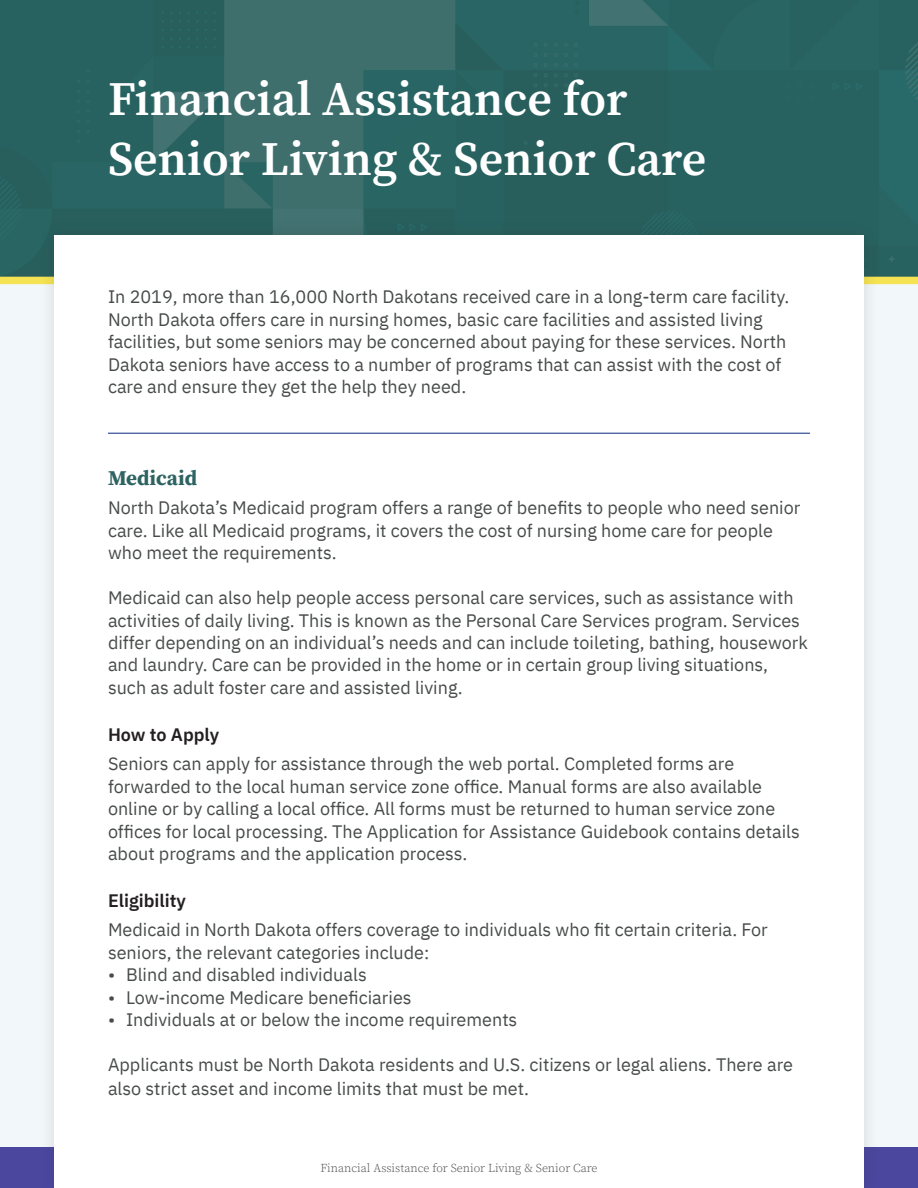
<style>
.page{position:relative;width:918px;height:1188px;background:#f2f7f9}
.page>*{position:absolute;margin:0;border:0;box-sizing:border-box;transform-origin:0 0}
.t1{font:600 48px/60px "Source Serif Pro";color:#fff}
.t2{font:700 21px "Source Serif Pro";color:#2d6361}
.t3{font:18px/22.5px "IBM Plex Sans";color:#474b49}
.t4{font:600 18px "IBM Plex Sans";color:#231f20}
.t5{font:300 12px "Source Serif Pro";color:#474b49}
</style>
<div class="page">
<svg style="left:0;top:0;width:918px;height:277px;background:#2c6462"></svg>
<div style="left:0;top:277px;width:918px;height:7px;background:#f5e353"></div>
<div style="left:0;top:1148px;width:918px;height:40px;background:#4b479f"></div>
<div style="left:39px;top:220px;width:841px;height:968px;background:#231f20;opacity:.15"></div>
<div style="left:54px;top:235px;width:810px;height:953px;background:#fff"></div>
<hr style="left:108px;top:433px;width:702px;height:1px;background:#253f8e">
<h1 class="t1" style="left:108px;top:69px;width:600px">Financial Assistance for<br>Senior Living &amp; Senior Care</h1>
<p class="t3" style="left:108px;top:284px;width:683px">In 2019, more than 16,000 North Dakotans received care in a long-term care facility.<br>North Dakota offers care in nursing homes, basic care facilities and assisted living facilities, but some seniors may be concerned about paying for these services. North Dakota seniors have access to a number of programs that can assist with the cost of care and ensure they get the help they need.</p>
<p class="t2" style="left:108px;top:464px;width:91px">Medicaid</p>
<p class="t3" style="left:108px;top:495px;width:694px">North Dakota’s Medicaid program offers a range of benefits to people who need senior care. Like all Medicaid programs, it covers the cost of nursing home care for people who meet the requirements.</p>
<p class="t3" style="left:108px;top:585px;width:702px">Medicaid can also help people access personal care services, such as assistance with activities of daily living. This is known as the Personal Care Services program. Services differ depending on an individual’s needs and can include toileting, bathing, housework and laundry. Care can be provided in the home or in certain group living situations, such as adult foster care and assisted living.</p>
<p class="t4" style="left:108px;top:721px;width:113px">How to Apply</p>
<p class="t3" style="left:108px;top:751px;width:693px">Seniors can apply for assistance through the web portal. Completed forms are forwarded to the local human service zone office. Manual forms are also available online or by calling a local office. All forms must be returned to human service zone offices for local processing. The Application for Assistance Guidebook contains details about programs and the application process.</p>
<p class="t4" style="left:108px;top:887px;width:80px">Eligibility</p>
<p class="t3" style="left:108px;top:917px;width:661px">Medicaid in North Dakota offers coverage to individuals who fit certain criteria. For seniors, the relevant categories include:</p>
<p class="t3" style="left:108px;top:962px;width:260px">• Blind and disabled individuals</p>
<p class="t3" style="left:108px;top:985px;width:305px">• Low-income Medicare beneficiaries</p>
<p class="t3" style="left:108px;top:1007px;width:411px">• Individuals at or below the income requirements</p>
<p class="t3" style="left:108px;top:1051px;width:687px;line-height:24px">Applicants must be North Dakota residents and U.S. citizens or legal aliens. There are also strict asset and income limits that must be met.</p>
<p class="t5" style="left:320px;top:1160px;width:279px">Financial Assistance for Senior Living &amp; Senior Care</p>
</div>
